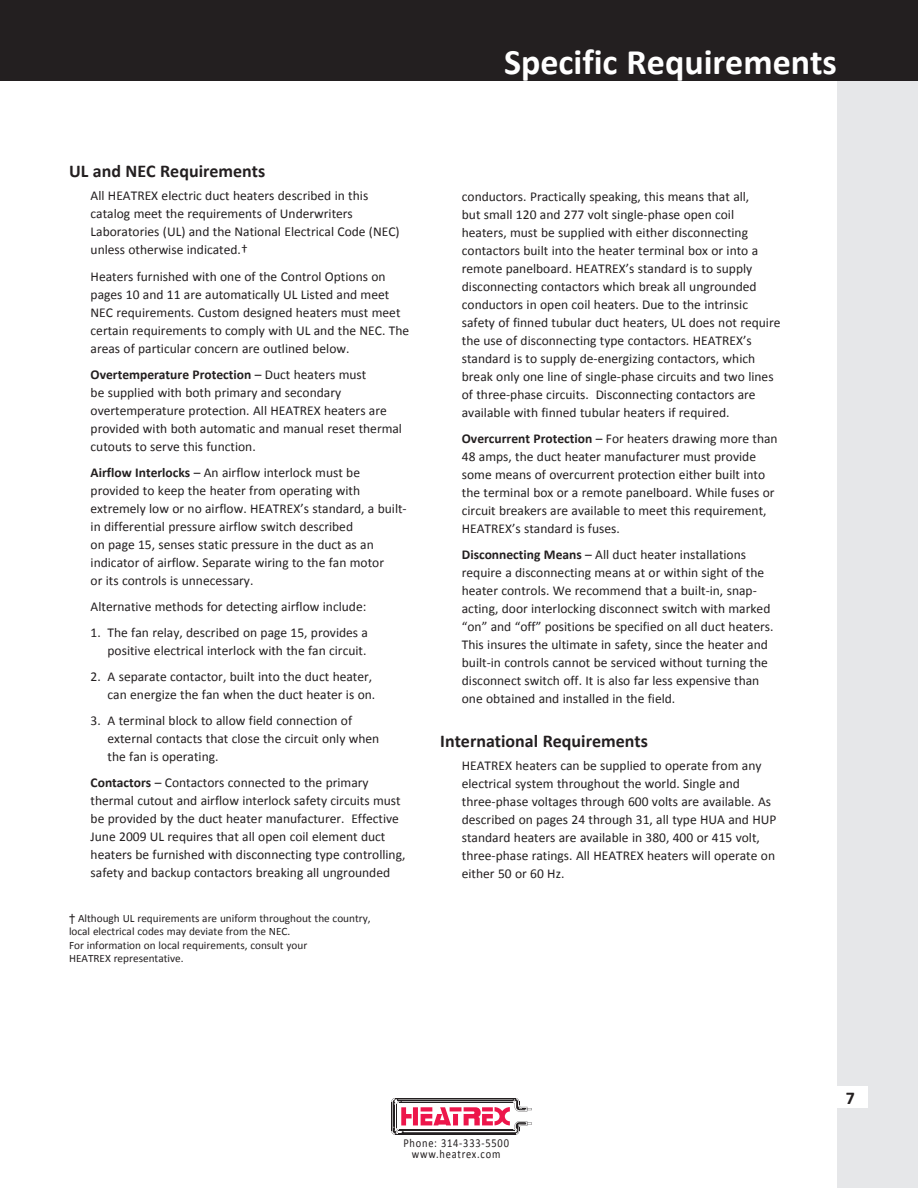
<style>
.page{position:relative;width:918px;height:1188px;background:#fff}
.page>*{position:absolute;margin:0;border:0;box-sizing:border-box;transform-origin:0 0}
.t1{font:700 36px "Calibri";color:#fff}
.subheads{font:700 18px "Calibri";color:#231f20}
.bodycopy_indent{font:13.5px/18px "Calibri";color:#231f20}
.t2{font:12.15px/10.2px "Calibri";letter-spacing:.075em;color:#231f20;text-align:center;scale:.86 1}
.footnotes{font:11.25px/13.5px "Calibri";color:#231f20}
.s1{font-weight:700}
.s2{font-family:"Arial"}
</style>
<div class="page">
<svg style="left:391px;top:1098px;width:141px;height:37px"></svg>
<div style="left:837px;top:71px;width:81px;height:1117px;background:#e6e7e9"></div>
<div style="left:0;top:0;width:918px;height:81px;background:#231f20"></div>
<div style="left:836px;top:1086px;width:32px;height:22px;background:#fff"></div>
<p class="t1" style="left:504px;top:39px;width:334px">Specific Requirements</p>
<p class="subheads" style="left:69px;top:160px;width:198px">UL and NEC Requirements</p>
<p class="bodycopy_indent" style="left:91px;top:187px;width:311px">All HEATREX electric duct heaters described in this catalog meet the requirements of Underwriters Laboratories (UL) and the National Electrical Code (NEC) unless otherwise indicated.†</p>
<p class="bodycopy_indent" style="left:91px;top:267px;width:320px">Heaters furnished with one of the Control Options on pages 10 and 11 are automatically UL Listed and meet NEC requirements. Custom designed heaters must meet certain requirements to comply with UL and the NEC. The areas of particular concern are outlined below.</p>
<p class="bodycopy_indent" style="left:91px;top:365px;width:313px"><span class="s1">Overtemperature Protection</span> – Duct heaters must<br>be supplied with both primary and secondary overtemperature protection. All HEATREX heaters are provided with both automatic and manual reset thermal cutouts to serve this function.</p>
<p class="bodycopy_indent" style="left:91px;top:463px;width:318px"><span class="s1">Airflow Interlocks</span> – An airflow interlock must be provided to keep the heater from operating with extremely low or no airflow. HEATREX’s standard, a built&shy;in differential pressure airflow switch described<br>on page 15, senses static pressure in the duct as an indicator of airflow. Separate wiring to the fan motor<br>or its controls is unnecessary.</p>
<p class="bodycopy_indent" style="left:91px;top:597px;width:277px">Alternative methods for detecting airflow include:</p>
<p class="bodycopy_indent" style="left:91px;top:623px;width:279px;text-align:right">1. The fan relay, described on page 15, provides a positive electrical interlock with the fan circuit.</p>
<p class="bodycopy_indent" style="left:91px;top:668px;width:286px;text-align:right">2. A separate contactor, built into the duct heater, can energize the fan when the duct heater is on.</p>
<p class="bodycopy_indent" style="left:108px;top:712px;width:273px;text-indent:-17px">3. A terminal block to allow field connection of external contacts that close the circuit only when the fan is operating.</p>
<p class="bodycopy_indent" style="left:91px;top:774px;width:316px"><span class="s1">Contactors</span> – Contactors connected to the primary thermal cutout and airflow interlock safety circuits must be provided by the duct heater manufacturer. Effective June 2009 UL requires that all open coil element duct heaters be furnished with disconnecting type controlling, safety and backup contactors breaking all ungrounded</p>
<p class="footnotes" style="left:69px;top:911px;width:303px"><span class="s2">†</span> Although UL requirements are uniform throughout the country, local electrical codes may deviate from the NEC.<br>For information on local requirements, consult your<br>HEATREX representative.</p>
<p class="bodycopy_indent" style="left:462px;top:187px;width:320px">conductors. Practically speaking, this means that all,<br>but small 120 and 277 volt single-phase open coil heaters, must be supplied with either disconnecting contactors built into the heater terminal box or into a remote panelboard. HEATREX’s standard is to supply disconnecting contactors which break all ungrounded conductors in open coil heaters. Due to the intrinsic safety of finned tubular duct heaters, UL does not require the use of disconnecting type contactors. HEATREX’s standard is to supply de-energizing contactors, which break only one line of single-phase circuits and two lines of three-phase circuits. Disconnecting contactors are available with finned tubular heaters if required.</p>
<p class="bodycopy_indent" style="left:462px;top:429px;width:317px"><span class="s1">Overcurrent Protection</span> – For heaters drawing more than 48 amps, the duct heater manufacturer must provide some means of overcurrent protection either built into the terminal box or a remote panelboard. While fuses or circuit breakers are available to meet this requirement, HEATREX’s standard is fuses.</p>
<p class="bodycopy_indent" style="left:462px;top:545px;width:313px"><span class="s1">Disconnecting Means</span> – All duct heater installations require a disconnecting means at or within sight of the heater controls. We recommend that a built-in, snap&shy;acting, door interlocking disconnect switch with marked “on” and “off” positions be specified on all duct heaters.<br>This insures the ultimate in safety, since the heater and built-in controls cannot be serviced without turning the disconnect switch off. It is also far less expensive than one obtained and installed in the field.</p>
<p class="subheads" style="left:440px;top:729px;width:209px">International Requirements</p>
<p class="bodycopy_indent" style="left:462px;top:757px;width:316px">HEATREX heaters can be supplied to operate from any electrical system throughout the world. Single and three-phase voltages through 600 volts are available. As described on pages 24 through 31, all type HUA and HUP standard heaters are available in 380, 400 or 415 volt, three-phase ratings. All HEATREX heaters will operate on either 50 or 60 Hz.</p>
<p class="t2" style="left:403px;top:1138px;width:124px">Phone: 314-333-5500 www.heatrex.com</p>
<p class="subheads" style="left:846px;top:1087px;width:11px">7</p>
</div>
